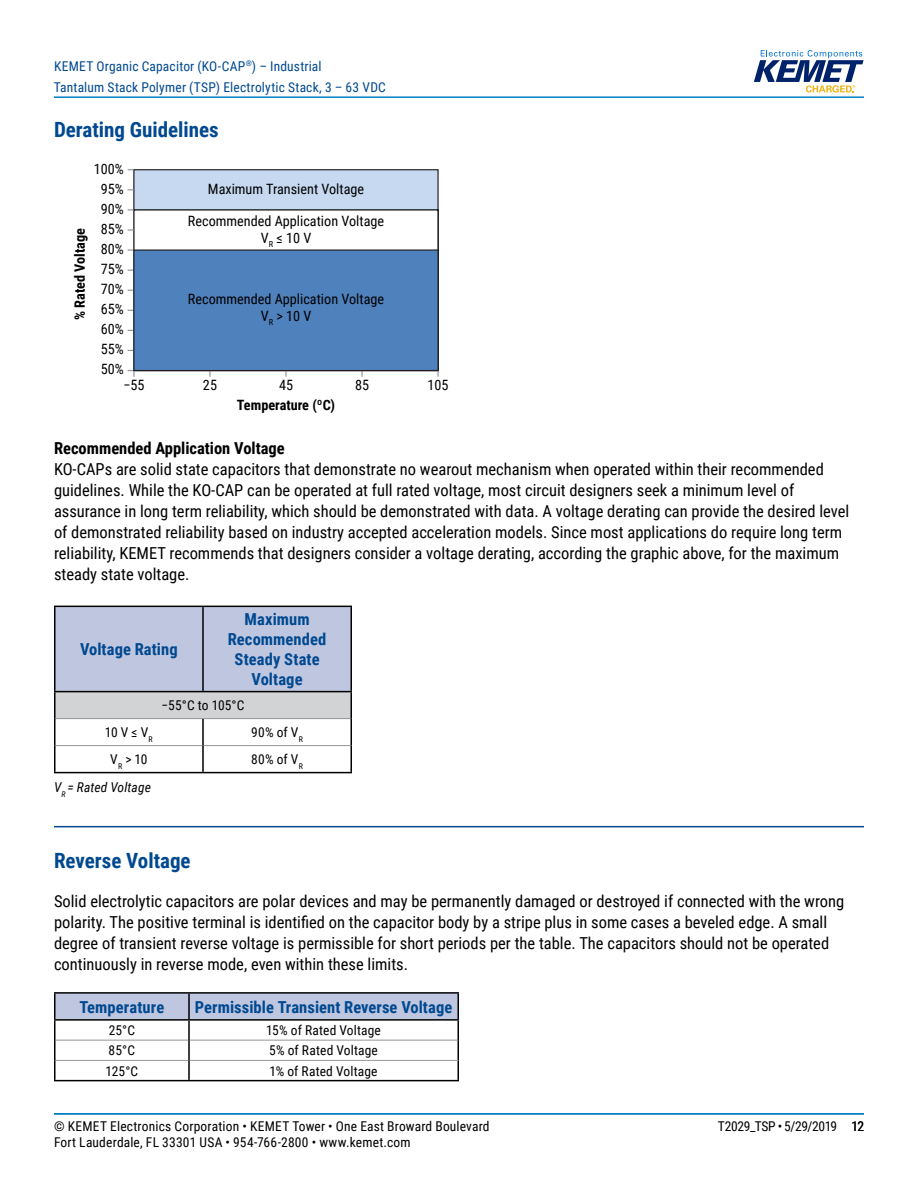
<style>
.page{position:relative;width:918px;height:1188px;background:#fff}
.page>*{position:absolute;margin:0;border:0;box-sizing:border-box;transform-origin:0 0}
.t1{font:700 21px "Roboto Condensed";color:#004990}
.t2{font:16.5px/21px "Roboto Condensed";color:#000}
.t3{font:700 16.5px/19.8px "Roboto Condensed";letter-spacing:.005em;color:#004990;text-align:center}
.t4{font:700 16.5px "Roboto Condensed";color:#000}
.t5{font:14.25px/20px "Roboto Condensed";color:#000;text-align:center}
.t6{font:700 14.25px "Roboto Condensed";color:#000}
.t7{font:13.5px "Roboto Condensed";letter-spacing:.015em;color:#000}
.t8{font:13.5px/21px "Roboto Condensed";letter-spacing:.015em;color:#004990}
.t9{font:13.5px "Roboto Condensed";letter-spacing:-.025em;color:#000}
.t10{font:italic 13.5px "Roboto Condensed";letter-spacing:.01em;color:#000}
</style>
<div class="page">
<hr style="left:54px;top:1113px;width:810px;height:2px;background:#007dc3">
<hr style="left:54px;top:96px;width:810px;height:2px;background:#007dc3">
<svg style="left:754px;top:50px;width:110px;height:43px"></svg>
<hr style="left:54px;top:826px;width:810px;height:1px;background:#004990">
<div style="left:134px;top:170px;width:304px;height:201px;background:#c6d9f1"></div>
<div style="left:134px;top:210px;width:304px;height:161px;background:#fff"></div>
<svg style="left:209px;top:371px;width:2px;height:6px"></svg>
<svg style="left:285px;top:371px;width:2px;height:6px"></svg>
<svg style="left:361px;top:371px;width:2px;height:6px"></svg>
<svg style="left:437px;top:371px;width:2px;height:6px"></svg>
<svg style="left:128px;top:370px;width:7px;height:7px"></svg>
<svg style="left:128px;top:229px;width:6px;height:2px"></svg>
<div style="left:134px;top:250px;width:304px;height:121px;background:#4f81bd"></div>
<div style="left:133px;top:249px;width:306px;height:122px;border:1px solid #231f20"></div>
<hr style="left:54px;top:691px;width:149px;height:1px;background:#000">
<hr style="left:54px;top:606px;width:149px;height:1px;background:#000">
<hr style="left:54px;top:607px;width:2px;height:84px;background:#000">
<hr style="left:54px;top:692px;width:2px;height:27px;background:#000">
<hr style="left:54px;top:719px;width:2px;height:27px;background:#000">
<hr style="left:54px;top:746px;width:2px;height:26px;background:#000">
<svg style="left:55px;top:606px;width:297px;height:166px"></svg>
<hr style="left:54px;top:772px;width:149px;height:1px;background:#000">
<hr style="left:203px;top:772px;width:149px;height:1px;background:#000">
<hr style="left:54px;top:1080px;width:135px;height:1px;background:#000">
<hr style="left:189px;top:1080px;width:270px;height:1px;background:#000">
<hr style="left:189px;top:992px;width:270px;height:2px;background:#000">
<hr style="left:54px;top:992px;width:135px;height:2px;background:#000">
<svg style="left:54px;top:993px;width:405px;height:87px"></svg>
<hr style="left:54px;top:1040px;width:2px;height:20px;background:#000">
<hr style="left:188px;top:1040px;width:2px;height:20px;background:#000">
<hr style="left:54px;top:1060px;width:2px;height:20px;background:#000">
<hr style="left:188px;top:1060px;width:2px;height:20px;background:#000">
<p class="t8" style="left:54px;top:55px;width:333px">KEMET Organic Capacitor (KO-CAP<sup>®</sup>) – Industrial<br>Tantalum Stack Polymer (TSP) Electrolytic Stack, 3 – 63 VDC</p>
<p class="t1" style="left:54px;top:115px;width:166px">Derating Guidelines</p>
<p class="t5" style="left:94px;top:159px;width:32px">100%<br>95%<br>90%<br>85%<br>80%<br>75%</p>
<p class="t5" style="left:208px;top:178px;width:158px">Maximum Transient Voltage</p>
<p class="t5" style="left:188px;top:211px;width:198px;line-height:17.1px">Recommended Application Voltage<br>V<sub>R</sub> ≤ 10 V</p>
<p class="t6" style="left:70px;top:320px;width:93px;rotate:-90deg">% Rated Voltage</p>
<p class="t5" style="left:101px;top:279px;width:25px;text-align:justify">70% 65% 60% 55% 50%</p>
<p class="t5" style="left:188px;top:289px;width:198px;line-height:17.1px">Recommended Application Voltage<br>V<sub>R</sub> &gt; 10 V</p>
<p class="t5" style="left:123px;top:375px;width:23px">−55</p>
<p class="t5" style="left:203px;top:375px;width:16px">25</p>
<p class="t5" style="left:279px;top:375px;width:16px">45</p>
<p class="t6" style="left:237px;top:395px;width:100px">Temperature (ºC)</p>
<p class="t5" style="left:355px;top:375px;width:16px">85</p>
<p class="t5" style="left:428px;top:375px;width:23px">105</p>
<p class="t4" style="left:54px;top:437px;width:232px">Recommended Application Voltage</p>
<p class="t2" style="left:54px;top:458px;width:797px">KO-CAPs are solid state capacitors that demonstrate no wearout mechanism when operated within their recommended guidelines. While the KO-CAP can be operated at full rated voltage, most circuit designers seek a minimum level of assurance in long term reliability, which should be demonstrated with data. A voltage derating can provide the desired level of demonstrated reliability based on industry accepted acceleration models. Since most applications do require long term reliability, KEMET recommends that designers consider a voltage derating, according the graphic above, for the maximum steady state voltage.</p>
<p class="t3" style="left:228px;top:609px;width:100px">Maximum<br>Recommended<br>Steady State<br>Voltage</p>
<p class="t7" style="left:162px;top:696px;width:84px">−55°C to 105°C</p>
<p class="t3" style="left:80px;top:639px;width:99px">Voltage Rating</p>
<p class="t7" style="left:105px;top:723px;width:49px">10V≤V<sub>R</sub></p>
<p class="t7" style="left:251px;top:723px;width:53px">90% of V<sub>R</sub></p>
<p class="t7" style="left:110px;top:750px;width:39px">V<sub>R</sub> &gt; 10</p>
<p class="t7" style="left:251px;top:750px;width:53px">80% of V<sub>R</sub></p>
<p class="t10" style="left:54px;top:778px;width:98px">V<sub>R</sub> = Rated Voltage</p>
<p class="t1" style="left:54px;top:846px;width:138px">Reverse Voltage</p>
<p class="t2" style="left:54px;top:890px;width:792px">Solid electrolytic capacitors are polar devices and may be permanently damaged or destroyed if connected with the wrong polarity. The positive terminal is identified on the capacitor body by a stripe plus in some cases a beveled edge. A small degree of transient reverse voltage is permissible for short periods per the table. The capacitors should not be operated continuously in reverse mode, even within these limits.</p>
<p class="t3" style="left:79px;top:996px;width:86px">Temperature</p>
<p class="t3" style="left:195px;top:996px;width:259px">Permissible Transient Reverse Voltage</p>
<p class="t7" style="left:109px;top:1021px;width:28px">25°C</p>
<p class="t7" style="left:266px;top:1021px;width:116px">15% of Rated Voltage</p>
<p class="t7" style="left:109px;top:1041px;width:28px">85°C</p>
<p class="t7" style="left:269px;top:1041px;width:110px">5% of Rated Voltage</p>
<p class="t7" style="left:106px;top:1061px;width:34px">125°C</p>
<p class="t7" style="left:270px;top:1061px;width:109px">1% of Rated Voltage</p>
<p class="t7" style="left:54px;top:1116px;width:437px">© KEMET Electronics Corporation • KEMET Tower • One East Broward Boulevard</p>
<p class="t9" style="left:718px;top:1116px;width:148px">T2029_TSP • 5/29/2019 12</p>
<p class="t7" style="left:54px;top:1133px;width:358px">Fort Lauderdale, FL 33301 USA • 954-766-2800 • www.kemet.com</p>
</div>
